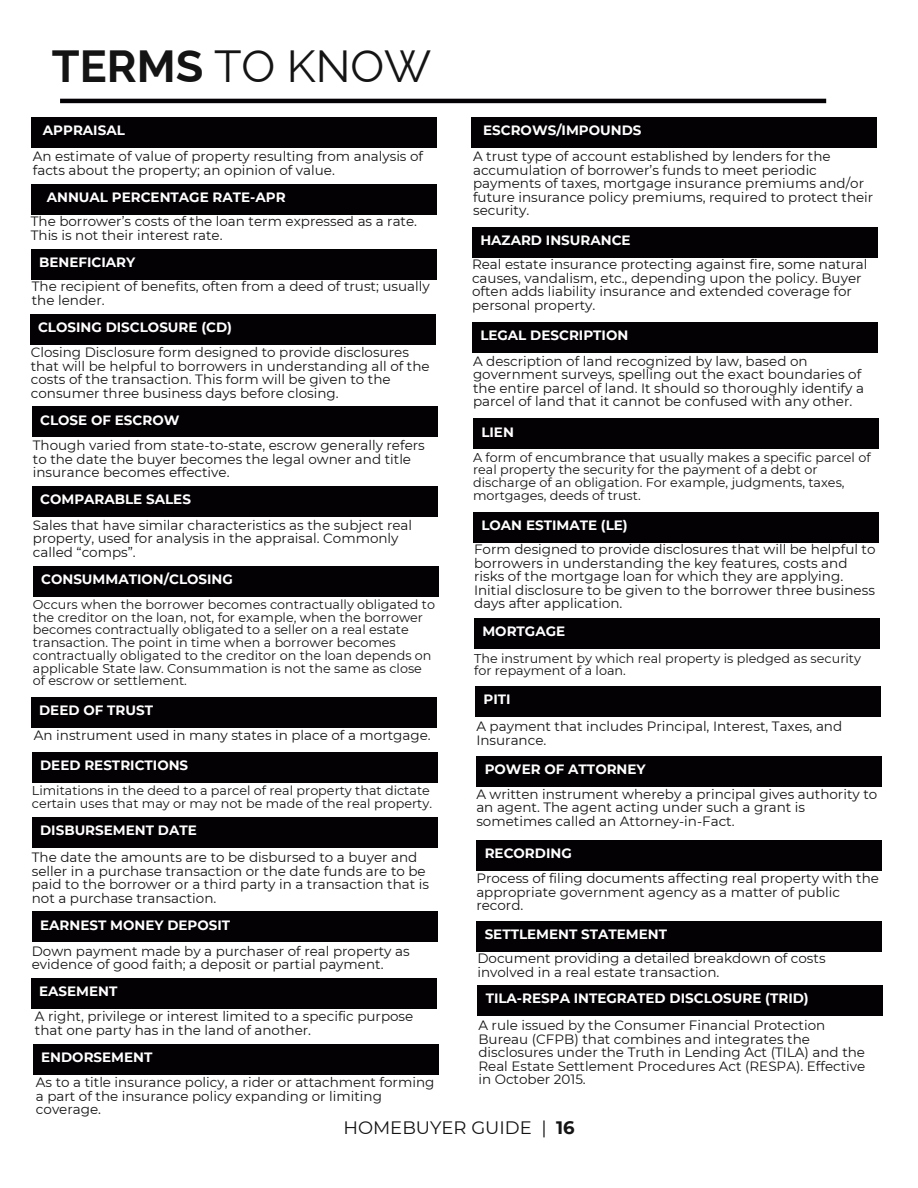
<style>
.page{position:relative;width:918px;height:1188px;background:#fff}
.page>*{position:absolute;margin:0;border:0;box-sizing:border-box;transform-origin:0 0}
.t1{font:45px "Raleway";color:#141415}
.t2{font:18px "Montserrat";color:#141415}
.t3{font:13.5px/13.5px "Montserrat";color:#141415}
.t4{font:700 13.5px "Montserrat";color:#fff}
.t5{font:12.75px/12.8px "Montserrat";color:#141415}
.s1{font-weight:700}
</style>
<div class="page">
<hr style="left:60px;top:99px;width:766px;height:4px;background:#040104">
<div style="left:31px;top:117px;width:405px;height:31px;background:#040104"></div>
<div style="left:31px;top:184px;width:405px;height:30px;background:#040104"></div>
<div style="left:31px;top:249px;width:405px;height:30px;background:#040104"></div>
<div style="left:30px;top:314px;width:405px;height:30px;background:#040104"></div>
<div style="left:32px;top:407px;width:405px;height:30px;background:#040104"></div>
<div style="left:32px;top:486px;width:405px;height:31px;background:#040104"></div>
<div style="left:33px;top:566px;width:405px;height:30px;background:#040104"></div>
<div style="left:31px;top:697px;width:405px;height:30px;background:#040104"></div>
<div style="left:32px;top:752px;width:405px;height:31px;background:#040104"></div>
<div style="left:32px;top:817px;width:405px;height:30px;background:#040104"></div>
<div style="left:32px;top:912px;width:405px;height:30px;background:#040104"></div>
<div style="left:31px;top:978px;width:405px;height:31px;background:#040104"></div>
<div style="left:33px;top:1044px;width:405px;height:30px;background:#040104"></div>
<div style="left:471px;top:117px;width:406px;height:31px;background:#040104"></div>
<div style="left:472px;top:227px;width:406px;height:31px;background:#040104"></div>
<div style="left:472px;top:322px;width:406px;height:31px;background:#040104"></div>
<div style="left:473px;top:419px;width:406px;height:30px;background:#040104"></div>
<div style="left:473px;top:512px;width:406px;height:30px;background:#040104"></div>
<div style="left:474px;top:618px;width:406px;height:30px;background:#040104"></div>
<div style="left:476px;top:756px;width:406px;height:30px;background:#040104"></div>
<div style="left:476px;top:840px;width:406px;height:30px;background:#040104"></div>
<div style="left:476px;top:921px;width:406px;height:31px;background:#040104"></div>
<div style="left:477px;top:985px;width:406px;height:30px;background:#040104"></div>
<div style="left:475px;top:686px;width:406px;height:30px;background:#040104"></div>
<h1 class="t1" style="left:52px;top:30px;width:381px"><span class="s1">TERMS</span> TO KNOW</h1>
<p class="t4" style="left:43px;top:121px;width:83px">APPRAISAL</p>
<p class="t3" style="left:33px;top:149px;width:392px">An estimate of value of property resulting from analysis of facts about the property; an opinion of value.</p>
<p class="t3" style="left:31px;top:214px;width:388px">The borrower’s costs of the loan term expressed as a rate.<br>This is not their interest rate.</p>
<p class="t4" style="left:47px;top:187px;width:240px">ANNUAL PERCENTAGE RATE-APR</p>
<p class="t4" style="left:39px;top:252px;width:98px">BENEFICIARY</p>
<p class="t3" style="left:32px;top:279px;width:400px">The recipient of benefits, often from a deed of trust; usually the lender.</p>
<p class="t4" style="left:38px;top:317px;width:196px">CLOSING DISCLOSURE (CD)</p>
<p class="t3" style="left:31px;top:345px;width:400px">Closing Disclosure form designed to provide disclosures that will be helpful to borrowers in understanding all of the costs of the transaction. This form will be given to the consumer three business days before closing.</p>
<p class="t3" style="left:33px;top:438px;width:394px">Though varied from state-to-state, escrow generally refers to the date the buyer becomes the legal owner and title insurance becomes effective.</p>
<p class="t4" style="left:40px;top:410px;width:141px">CLOSE OF ESCROW</p>
<p class="t4" style="left:40px;top:490px;width:152px">COMPARABLE SALES</p>
<p class="t3" style="left:33px;top:518px;width:381px">Sales that have similar characteristics as the subject real property, used for analysis in the appraisal. Commonly called “comps”.</p>
<p class="t5" style="left:33px;top:598px;width:404px">Occurs when the borrower becomes contractually obligated to the creditor on the loan, not, for example, when the borrower becomes contractually obligated to a seller on a real estate transaction. The point in time when a borrower becomes contractually obligated to the creditor on the loan depends on applicable State law. Consummation is not the same as close of escrow or settlement.</p>
<p class="t4" style="left:41px;top:570px;width:193px">CONSUMMATION/CLOSING</p>
<p class="t4" style="left:39px;top:700px;width:115px">DEED OF TRUST</p>
<p class="t3" style="left:34px;top:728px;width:398px">An instrument used in many states in place of a mortgage.</p>
<p class="t4" style="left:40px;top:756px;width:150px">DEED RESTRICTIONS</p>
<p class="t5" style="left:32px;top:784px;width:402px">Limitations in the deed to a parcel of real property that dictate certain uses that may or may not be made of the real property.</p>
<p class="t4" style="left:40px;top:820px;width:158px">DISBURSEMENT DATE</p>
<p class="t3" style="left:32px;top:850px;width:399px">The date the amounts are to be disbursed to a buyer and seller in a purchase transaction or the date funds are to be paid to the borrower or a third party in a transaction that is not a purchase transaction.</p>
<p class="t4" style="left:40px;top:915px;width:192px">EARNEST MONEY DEPOSIT</p>
<p class="t3" style="left:32px;top:944px;width:379px">Down payment made by a purchaser of real property as evidence of good faith; a deposit or partial payment.</p>
<p class="t4" style="left:39px;top:982px;width:80px">EASEMENT</p>
<p class="t3" style="left:35px;top:1009px;width:380px">A right, privilege or interest limited to a specific purpose that one party has in the land of another.</p>
<p class="t4" style="left:41px;top:1048px;width:113px">ENDORSEMENT</p>
<p class="t3" style="left:36px;top:1075px;width:400px">As to a title insurance policy, a rider or attachment forming a part of the insurance policy expanding or limiting coverage.</p>
<p class="t4" style="left:483px;top:121px;width:160px">ESCROWS/IMPOUNDS</p>
<p class="t3" style="left:473px;top:149px;width:402px">A trust type of account established by lenders for the accumulation of borrower’s funds to meet periodic payments of taxes, mortgage insurance premiums and/or future insurance policy premiums, required to protect their security.</p>
<p class="t4" style="left:480px;top:231px;width:152px">HAZARD INSURANCE</p>
<p class="t3" style="left:472px;top:257px;width:397px">Real estate insurance protecting against fire, some natural causes, vandalism, etc., depending upon the policy. Buyer often adds liability insurance and extended coverage for personal property.</p>
<p class="t4" style="left:480px;top:326px;width:149px">LEGAL DESCRIPTION</p>
<p class="t3" style="left:473px;top:354px;width:392px">A description of land recognized by law, based on government surveys, spelling out the exact boundaries of the entire parcel of land. It should so thoroughly identify a parcel of land that it cannot be confused with any other.</p>
<p class="t4" style="left:481px;top:422px;width:34px">LIEN</p>
<p class="t5" style="left:473px;top:450px;width:399px">A form of encumbrance that usually makes a specific parcel of real property the security for the payment of a debt or discharge of an obligation. For example, judgments, taxes, mortgages, deeds of trust.</p>
<p class="t4" style="left:481px;top:516px;width:148px">LOAN ESTIMATE (LE)</p>
<p class="t3" style="left:474px;top:542px;width:403px">Form designed to provide disclosures that will be helpful to borrowers in understanding the key features, costs and risks of the mortgage loan for which they are applying.<br>Initial disclosure to be given to the borrower three business days after application.</p>
<p class="t4" style="left:482px;top:621px;width:84px">MORTGAGE</p>
<p class="t5" style="left:474px;top:651px;width:388px">The instrument by which real property is pledged as security for repayment of a loan.</p>
<p class="t4" style="left:484px;top:689px;width:29px">PITI</p>
<p class="t3" style="left:476px;top:719px;width:367px">A payment that includes Principal, Interest, Taxes, and<br>Insurance.</p>
<p class="t4" style="left:485px;top:760px;width:163px">POWER OF ATTORNEY</p>
<p class="t3" style="left:476px;top:787px;width:402px">A written instrument whereby a principal gives authority to an agent. The agent acting under such a grant is sometimes called an Attorney-in-Fact.</p>
<p class="t4" style="left:485px;top:844px;width:89px">RECORDING</p>
<p class="t3" style="left:476px;top:871px;width:404px">Process of filing documents affecting real property with the appropriate government agency as a matter of public record.</p>
<p class="t4" style="left:485px;top:925px;width:184px">SETTLEMENT STATEMENT</p>
<p class="t3" style="left:477px;top:951px;width:350px">Document providing a detailed breakdown of costs involved in a real estate transaction.</p>
<p class="t4" style="left:486px;top:988px;width:325px">TILA-RESPA INTEGRATED DISCLOSURE (TRID)</p>
<p class="t3" style="left:478px;top:1018px;width:388px">A rule issued by the Consumer Financial Protection Bureau (CFPB) that combines and integrates the disclosures under the Truth in Lending Act (TILA) and the Real Estate Settlement Procedures Act (RESPA). Effective in October 2015.</p>
<h2 class="t2" style="left:343px;top:1115px;width:233px">HOMEBUYER GUIDE | <span class="s1">16</span></h2>
</div>
